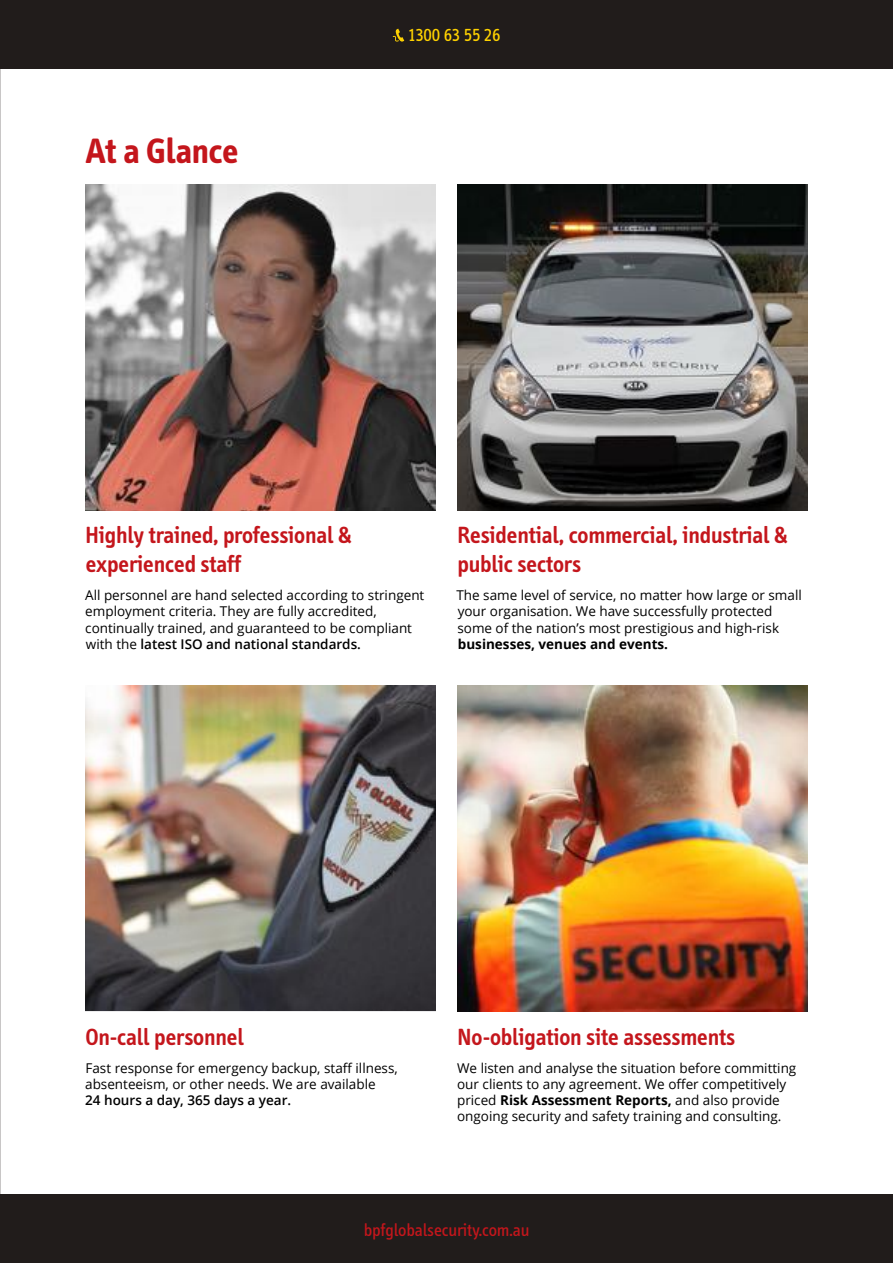
<style>
.page{position:relative;width:893px;height:1263px;background:#fff}
.page>*{position:absolute;margin:0;border:0;box-sizing:border-box;transform-origin:0 0}
.t1{font:700 36px "Info";color:#c4161c}
.t2{font:600 24px/28.8px "Info";color:#c4161c}
.t3{font:18px "Info";color:#c4161c}
.t4{font:18px "Info";color:#ffd200}
.t5{font:13.5px/16.2px "Open Sans";color:#000}
.t6{font:700 13.5px "Open Sans";color:#000}
.t7{font:600 13.5px "Open Sans";color:#000}
.s1{font-weight:600}
.s2{font-weight:700}
</style>
<div class="page">
<div style="left:0;top:0;width:893px;height:68px;background:#211c1b"></div>
<div style="left:0;top:1195px;width:893px;height:68px;background:#211c1b"></div>
<svg style="left:393px;top:29px;width:11px;height:13px"></svg>
<img style="left:85px;top:686px;width:351px;height:325px">
<img style="left:457px;top:686px;width:351px;height:325px">
<img style="left:85px;top:185px;width:351px;height:325px">
<img style="left:457px;top:185px;width:351px;height:325px">
<h1 class="t1" style="left:86px;top:131px;width:154px">At a Glance</h1>
<h3 class="t4" style="left:408px;top:25px;width:94px">1300 63 55 26</h3>
<h2 class="t2" style="left:85px;top:521px;width:268px">Highly trained, professional &amp; experienced staff</h2>
<p class="t5" style="left:85px;top:587px;width:341px">All personnel are hand selected according to stringent employment criteria. They are fully accredited, continually trained, and guaranteed to be compliant with the <span class="s1">latest ISO and national standards.</span></p>
<h2 class="t2" style="left:457px;top:521px;width:332px">Residential, commercial, industrial &amp; public sectors</h2>
<p class="t5" style="left:456px;top:587px;width:347px">The same level of service, no matter how large or small your organisation. We have successfully protected some of the nation’s most prestigious and high-risk</p>
<p class="t6" style="left:458px;top:634px;width:212px">businesses, venues and events.</p>
<h2 class="t2" style="left:85px;top:1022px;width:160px">On-call personnel</h2>
<p class="t5" style="left:85px;top:1059px;width:314px">Fast response for emergency backup, staff illness, absenteeism, or other needs. We are available</p>
<p class="t7" style="left:85px;top:1090px;width:208px">24 hours a day, 365 days a year.</p>
<h2 class="t2" style="left:457px;top:1022px;width:280px">No-obligation site assessments</h2>
<p class="t5" style="left:457px;top:1059px;width:341px">We listen and analyse the situation before committing our clients to any agreement. We offer competitively priced <span class="s2">Risk Assessment Reports,</span> and also provide ongoing security and safety training and consulting.</p>
<h3 class="t3" style="left:364px;top:1220px;width:167px">bpfglobalsecurity.com.au</h3>
</div>
